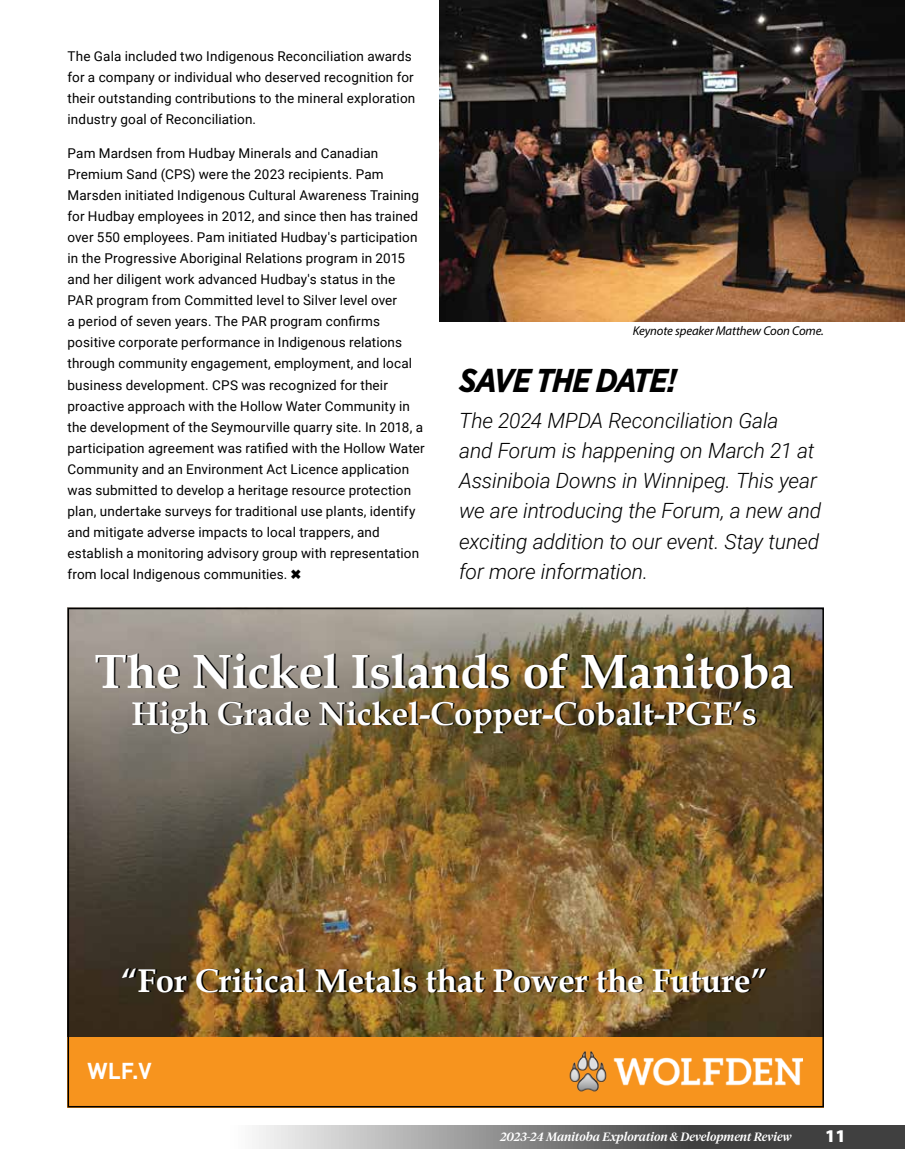
<style>
.page{position:relative;width:905px;height:1175px;background:#fff}
.page>*{position:absolute;margin:0;border:0;box-sizing:border-box;transform-origin:0 0}
.t1{font:700 48px "Book Antiqua";color:#fff}
.t2{font:700 33px "Book Antiqua";color:#fff}
.t3{font:italic 700 33px "Gotham Narrow";letter-spacing:-.045em;color:#000}
.t4{font:700 22.65px "DIN";color:#fff}
.t5{font:italic 300 21px/30px "Roboto";letter-spacing:-.005em;color:#000}
.t6{font:900 18px "Myriad Pro";color:#fff}
.t7{font:13.5px/21px "Roboto";letter-spacing:.01em;color:#000}
.t8{font:italic 12.75px "Myriad Pro";letter-spacing:-.01em;color:#000}
.t9{font:italic 500 12px "Tiempos Headline";color:#fff}
</style>
<div class="page">
<svg style="left:256px;top:1125px;width:648px;height:23px;background:#7c7c7c"></svg>
<img style="left:71px;top:611px;width:750px;height:426px">
<div style="left:68px;top:1037px;width:756px;height:70px;background:#f7941e"></div>
<img style="left:569px;top:1051px;width:233px;height:41px">
<img style="left:439px;top:0;width:465px;height:322px">
<p class="t7" style="left:68px;top:45px;width:349px">The Gala included two Indigenous Reconciliation awards for a company or individual who deserved recognition for their outstanding contributions to the mineral exploration industry goal of Reconciliation.</p>
<p class="t7" style="left:68px;top:142px;width:358px">Pam Mardsen from Hudbay Minerals and Canadian Premium Sand (CPS) were the 2023 recipients. Pam Marsden initiated Indigenous Cultural Awareness Training for Hudbay employees in 2012, and since then has trained over 550 employees. Pam initiated Hudbay's participation in the Progressive Aboriginal Relations program in 2015 and her diligent work advanced Hudbay's status in the<br>PAR program from Committed level to Silver level over<br>a period of seven years. The PAR program confirms positive corporate performance in Indigenous relations through community engagement, employment, and local business development. CPS was recognized for their proactive approach with the Hollow Water Community in the development of the Seymourville quarry site. In 2018, a participation agreement was ratified with the Hollow Water Community and an Environment Act Licence application was submitted to develop a heritage resource protection plan, undertake surveys for traditional use plants, identify and mitigate adverse impacts to local trappers, and establish a monitoring advisory group with representation from local Indigenous communities. ✖</p>
<p class="t8" style="left:632px;top:322px;width:193px">Keynote speaker Matthew Coon Come.</p>
<h2 class="t3" style="left:459px;top:359px;width:219px">SAVE THE DATE!</h2>
<h3 class="t5" style="left:459px;top:405px;width:363px">The 2024 MPDA Reconciliation Gala<br>and Forum is happening on March 21 at Assiniboia Downs in Winnipeg. This year we are introducing the Forum, a new and exciting addition to our event. Stay tuned for more information.</h3>
<h1 class="t1" style="left:95px;top:639px;width:700px">The Nickel Islands of Manitoba</h1>
<h2 class="t2" style="left:131px;top:691px;width:627px">High Grade Nickel-Copper-Cobalt-PGE’s</h2>
<h2 class="t2" style="left:121px;top:958px;width:647px">“For Critical Metals that Power the Future”</h2>
<h3 class="t4" style="left:88px;top:1055px;width:66px">WLF.V</h3>
<p class="t9" style="left:500px;top:1128px;width:293px">2023-24 Manitoba Exploration &amp; Development Review</p>
<h3 class="t6" style="left:825px;top:1125px;width:22px">11</h3>
</div>
